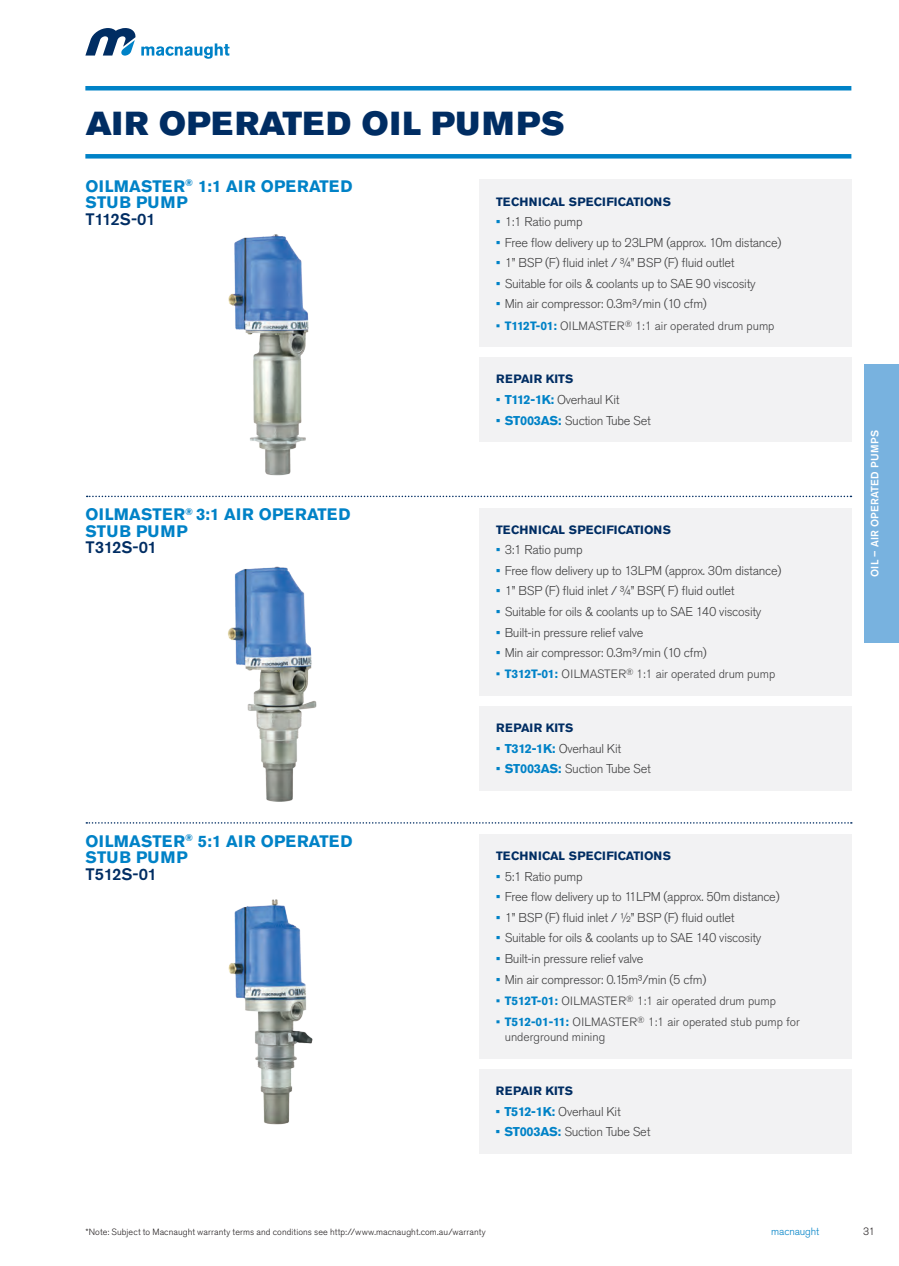
<style>
.page{position:relative;width:899px;height:1266px;background:#fff}
.page>*{position:absolute;margin:0;border:0;box-sizing:border-box;transform-origin:0 0}
.Category_Heading_-_M{font:33px "Akzidenz Grotesk Pro Super";letter-spacing:.04em;color:#002d63}
.Product_Name_Medium{font:700 16.5px/16.5px "Akzidenz Grotesk Pro";letter-spacing:.01em;color:#0082c7}
.Product_Name_Medium-2{font:500 16.5px "Akzidenz Grotesk Pro";color:#002d63}
.t1{font:300 12.75px "Akzidenz Grotesk Pro";letter-spacing:-.02em;color:#414142}
.t2{font:300 12px/15px "Akzidenz Grotesk Pro";color:#414142}
.Tech_Spec_Heading{font:700 12px "Akzidenz Grotesk Pro";color:#002d63}
.Page_Tabs{font:500 10.5px "Akzidenz Grotesk Pro";letter-spacing:.03em;color:#fff}
.t3{font:300 10.5px "Akzidenz Grotesk Pro";letter-spacing:-.01em;color:#0082c7}
.t4{font:300 10.5px "Akzidenz Grotesk Pro";color:#231f20}
.t5{font:300 9px "Akzidenz Grotesk Pro";letter-spacing:.015em;color:#231f20}
.s1{font-weight:700;color:#0082c7}
</style>
<div class="page">
<div style="left:85px;top:154px;width:766px;height:5px;background:#0082c7"></div>
<hr style="left:85px;top:86px;width:766px;height:4px;background:#0082c7">
<svg style="left:85px;top:28px;width:144px;height:31px"></svg>
<img style="left:228px;top:234px;width:81px;height:242px">
<img style="left:228px;top:566px;width:89px;height:236px">
<svg style="left:87px;top:496px;width:764px;height:1px"></svg>
<svg style="left:86px;top:822px;width:765px;height:1px"></svg>
<img style="left:228px;top:899px;width:85px;height:226px">
<div style="left:479px;top:180px;width:372px;height:167px;background:#f2f2f3"></div>
<div style="left:479px;top:508px;width:372px;height:187px;background:#f2f2f3"></div>
<div style="left:479px;top:834px;width:372px;height:224px;background:#f2f2f3"></div>
<div style="left:479px;top:357px;width:372px;height:84px;background:#f2f2f3"></div>
<div style="left:479px;top:706px;width:372px;height:84px;background:#f2f2f3"></div>
<div style="left:478px;top:1069px;width:372px;height:84px;background:#f2f2f3"></div>
<div style="left:863px;top:364px;width:35px;height:279px;background:#78b2df"></div>
<p class="Category_Heading_-_M" style="left:86px;top:102px;width:480px">AIR OPERATED OIL PUMPS</p>
<p class="Product_Name_Medium" style="left:85px;top:178px;width:268px">OILMASTER<sup>®</sup> 1:1 AIR OPERATED<br>STUB PUMP</p>
<p class="Product_Name_Medium-2" style="left:85px;top:208px;width:72px">T112S-01</p>
<p class="Product_Name_Medium" style="left:85px;top:506px;width:266px">OILMASTER<sup>®</sup> 3:1 AIR OPERATED<br>STUB PUMP</p>
<p class="Product_Name_Medium-2" style="left:85px;top:537px;width:73px">T312S-01</p>
<p class="Product_Name_Medium" style="left:85px;top:832px;width:268px">OILMASTER<sup>®</sup> 5:1 AIR OPERATED<br>STUB PUMP</p>
<p class="Product_Name_Medium-2" style="left:85px;top:863px;width:73px">T512S-01</p>
<p class="Tech_Spec_Heading" style="left:496px;top:194px;width:176px">TECHNICAL SPECIFICATIONS</p>
<p class="t1" style="left:496px;top:213px;width:88px"><span class="s1">•</span> 1:1 Ratio pump</p>
<p class="t1" style="left:496px;top:234px;width:286px"><span class="s1">•</span> Free flow delivery up to 23LPM (approx. 10m distance)</p>
<p class="t1" style="left:496px;top:255px;width:240px"><span class="s1">•</span> 1” BSP (F) fluid inlet / ¾” BSP (F) fluid outlet</p>
<p class="t1" style="left:496px;top:275px;width:261px"><span class="s1">•</span> Suitable for oils &amp; coolants up to SAE 90 viscosity</p>
<p class="t1" style="left:496px;top:296px;width:212px"><span class="s1">•</span> Min air compressor: 0.3m³/min (10 cfm)</p>
<p class="t2" style="left:496px;top:318px;width:280px"><span class="s1">• T112T-01:</span> OILMASTER<sup>®</sup> 1:1 air operated drum pump</p>
<p class="Tech_Spec_Heading" style="left:496px;top:371px;width:79px">REPAIR KITS</p>
<p class="t1" style="left:496px;top:391px;width:125px"><span class="s1">• T112-1K:</span> Overhaul Kit</p>
<p class="t1" style="left:496px;top:412px;width:156px"><span class="s1">• ST003AS:</span> Suction Tube Set</p>
<p class="Tech_Spec_Heading" style="left:496px;top:522px;width:176px">TECHNICAL SPECIFICATIONS</p>
<p class="t1" style="left:496px;top:541px;width:88px"><span class="s1">•</span> 3:1 Ratio pump</p>
<p class="t1" style="left:496px;top:562px;width:286px"><span class="s1">•</span> Free flow delivery up to 13LPM (approx. 30m distance)</p>
<p class="t1" style="left:496px;top:583px;width:240px"><span class="s1">•</span> 1” BSP (F) fluid inlet / ¾” BSP( F) fluid outlet</p>
<p class="t1" style="left:496px;top:603px;width:266px"><span class="s1">•</span> Suitable for oils &amp; coolants up to SAE 140 viscosity</p>
<p class="t1" style="left:496px;top:624px;width:149px"><span class="s1">•</span> Built-in pressure relief valve</p>
<p class="t1" style="left:496px;top:644px;width:212px"><span class="s1">•</span> Min air compressor: 0.3m³/min (10 cfm)</p>
<p class="t2" style="left:496px;top:667px;width:280px"><span class="s1">• T312T-01:</span> OILMASTER<sup>®</sup> 1:1 air operated drum pump</p>
<p class="Tech_Spec_Heading" style="left:496px;top:720px;width:79px">REPAIR KITS</p>
<p class="t1" style="left:496px;top:740px;width:126px"><span class="s1">• T312-1K:</span> Overhaul Kit</p>
<p class="t1" style="left:496px;top:760px;width:156px"><span class="s1">• ST003AS:</span> Suction Tube Set</p>
<p class="Tech_Spec_Heading" style="left:496px;top:848px;width:176px">TECHNICAL SPECIFICATIONS</p>
<p class="t1" style="left:496px;top:868px;width:88px"><span class="s1">•</span> 5:1 Ratio pump</p>
<p class="t1" style="left:496px;top:888px;width:285px"><span class="s1">•</span> Free flow delivery up to 11LPM (approx. 50m distance)</p>
<p class="t1" style="left:496px;top:909px;width:240px"><span class="s1">•</span> 1” BSP (F) fluid inlet / ½” BSP (F) fluid outlet</p>
<p class="t1" style="left:496px;top:929px;width:266px"><span class="s1">•</span> Suitable for oils &amp; coolants up to SAE 140 viscosity</p>
<p class="t1" style="left:496px;top:950px;width:149px"><span class="s1">•</span> Built-in pressure relief valve</p>
<p class="t1" style="left:496px;top:971px;width:211px"><span class="s1">•</span> Min air compressor: 0.15m³/min (5 cfm)</p>
<p class="t2" style="left:496px;top:993px;width:281px"><span class="s1">• T512T-01:</span> OILMASTER<sup>®</sup> 1:1 air operated drum pump</p>
<p class="t2" style="left:504px;top:1014px;width:296px;text-indent:-8px"><span class="s1">• T512-01-11:</span> OILMASTER<sup>®</sup> 1:1 air operated stub pump for underground mining</p>
<p class="Tech_Spec_Heading" style="left:495px;top:1083px;width:79px">REPAIR KITS</p>
<p class="t1" style="left:495px;top:1103px;width:126px"><span class="s1">• T512-1K:</span> Overhaul Kit</p>
<p class="t1" style="left:495px;top:1123px;width:156px"><span class="s1">• ST003AS:</span> Suction Tube Set</p>
<p class="Page_Tabs" style="left:867px;top:577px;width:149px;rotate:-90deg">OIL – AIR OPERATED PUMPS</p>
<p class="t5" style="left:85px;top:1225px;width:402px">*Note: Subject to Macnaught warranty terms and conditions see http://www.macnaught.com.au/warranty</p>
<p class="t3" style="left:771px;top:1224px;width:49px">macnaught</p>
<p class="t4" style="left:862px;top:1224px;width:13px">31</p>
</div>
